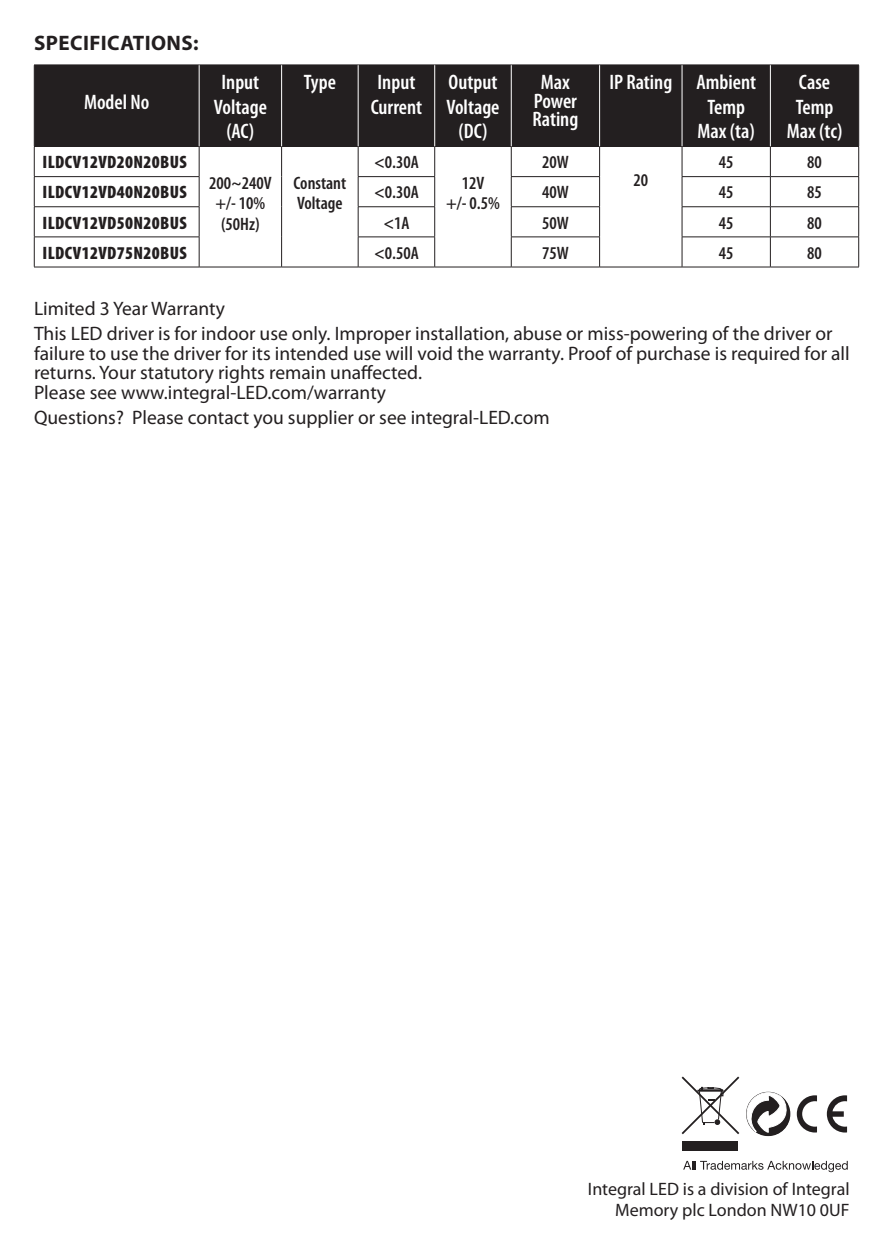
<style>
.page{position:relative;width:893px;height:1259px;background:#fff}
.page>*{position:absolute;margin:0;border:0;box-sizing:border-box;transform-origin:0 0}
.t1{font:600 condensed 21px/24.6px "Myriad Pro";color:#fff;text-align:center}
.t2{font:700 21px "Myriad Pro";letter-spacing:.02em;color:#231f20}
.t3{font:19.5px/19.5px "Myriad Pro";color:#231f20}
.t4{font:600 condensed 18px/20.4px "Myriad Pro";color:#231f20;text-align:center}
.t5{font:900 condensed 18px "Myriad Pro";letter-spacing:.02em;color:#231f20}
.t6{font:18px/21.6px "Myriad Pro";color:#231f20;text-align:right}
</style>
<div class="page">
<div style="left:35px;top:65px;width:823px;height:81px;background:#231f20"></div>
<hr style="left:34px;top:64px;width:165px;height:1px;background:#231f20">
<hr style="left:34px;top:65px;width:1px;height:81px;background:#231f20">
<hr style="left:199px;top:64px;width:83px;height:1px;background:#231f20">
<hr style="left:282px;top:64px;width:76px;height:1px;background:#231f20">
<hr style="left:358px;top:64px;width:77px;height:1px;background:#231f20">
<hr style="left:435px;top:64px;width:76px;height:1px;background:#231f20">
<hr style="left:511px;top:64px;width:89px;height:1px;background:#231f20">
<hr style="left:600px;top:64px;width:82px;height:1px;background:#231f20">
<hr style="left:682px;top:64px;width:88px;height:1px;background:#231f20">
<hr style="left:770px;top:64px;width:89px;height:1px;background:#231f20">
<hr style="left:858px;top:65px;width:1px;height:81px;background:#231f20">
<hr style="left:34px;top:146px;width:165px;height:1px;background:#231f20">
<hr style="left:199px;top:146px;width:83px;height:1px;background:#231f20">
<hr style="left:282px;top:146px;width:76px;height:1px;background:#231f20">
<hr style="left:281px;top:147px;width:1px;height:30px;background:#231f20">
<hr style="left:281px;top:177px;width:1px;height:30px;background:#231f20">
<hr style="left:281px;top:207px;width:1px;height:30px;background:#231f20">
<hr style="left:281px;top:237px;width:1px;height:30px;background:#231f20">
<hr style="left:199px;top:266px;width:83px;height:1px;background:#231f20">
<hr style="left:282px;top:266px;width:76px;height:1px;background:#231f20">
<hr style="left:358px;top:146px;width:77px;height:1px;background:#231f20">
<hr style="left:435px;top:146px;width:76px;height:1px;background:#231f20">
<hr style="left:435px;top:266px;width:76px;height:1px;background:#231f20">
<hr style="left:511px;top:146px;width:89px;height:1px;background:#231f20">
<hr style="left:600px;top:146px;width:82px;height:1px;background:#231f20">
<hr style="left:600px;top:266px;width:82px;height:1px;background:#231f20">
<hr style="left:682px;top:146px;width:88px;height:1px;background:#231f20">
<hr style="left:770px;top:146px;width:89px;height:1px;background:#231f20">
<hr style="left:34px;top:176px;width:165px;height:1px;background:#231f20">
<svg style="left:34px;top:147px;width:1px;height:59px"></svg>
<svg style="left:199px;top:147px;width:1px;height:59px"></svg>
<hr style="left:358px;top:176px;width:77px;height:1px;background:#231f20">
<svg style="left:358px;top:147px;width:1px;height:59px"></svg>
<svg style="left:434px;top:147px;width:1px;height:59px"></svg>
<hr style="left:511px;top:176px;width:89px;height:1px;background:#231f20">
<svg style="left:511px;top:147px;width:1px;height:59px"></svg>
<svg style="left:599px;top:147px;width:1px;height:59px"></svg>
<hr style="left:682px;top:176px;width:88px;height:1px;background:#231f20">
<svg style="left:681px;top:147px;width:1px;height:59px"></svg>
<hr style="left:770px;top:176px;width:89px;height:1px;background:#231f20">
<svg style="left:770px;top:147px;width:1px;height:59px"></svg>
<svg style="left:858px;top:147px;width:1px;height:59px"></svg>
<hr style="left:34px;top:206px;width:165px;height:1px;background:#231f20">
<hr style="left:34px;top:207px;width:1px;height:30px;background:#231f20">
<hr style="left:199px;top:207px;width:1px;height:30px;background:#231f20">
<hr style="left:358px;top:206px;width:77px;height:1px;background:#231f20">
<hr style="left:358px;top:207px;width:1px;height:30px;background:#231f20">
<hr style="left:434px;top:207px;width:1px;height:30px;background:#231f20">
<hr style="left:511px;top:206px;width:89px;height:1px;background:#231f20">
<hr style="left:511px;top:207px;width:1px;height:30px;background:#231f20">
<hr style="left:599px;top:207px;width:1px;height:30px;background:#231f20">
<hr style="left:682px;top:206px;width:88px;height:1px;background:#231f20">
<hr style="left:681px;top:207px;width:1px;height:30px;background:#231f20">
<hr style="left:770px;top:206px;width:89px;height:1px;background:#231f20">
<hr style="left:770px;top:207px;width:1px;height:30px;background:#231f20">
<hr style="left:858px;top:207px;width:1px;height:30px;background:#231f20">
<hr style="left:34px;top:236px;width:165px;height:1px;background:#231f20">
<hr style="left:34px;top:237px;width:1px;height:30px;background:#231f20">
<hr style="left:199px;top:237px;width:1px;height:30px;background:#231f20">
<hr style="left:34px;top:266px;width:165px;height:1px;background:#231f20">
<hr style="left:358px;top:236px;width:77px;height:1px;background:#231f20">
<hr style="left:358px;top:237px;width:1px;height:30px;background:#231f20">
<hr style="left:434px;top:237px;width:1px;height:30px;background:#231f20">
<hr style="left:358px;top:266px;width:77px;height:1px;background:#231f20">
<hr style="left:511px;top:236px;width:89px;height:1px;background:#231f20">
<hr style="left:511px;top:237px;width:1px;height:30px;background:#231f20">
<hr style="left:599px;top:237px;width:1px;height:30px;background:#231f20">
<hr style="left:511px;top:266px;width:89px;height:1px;background:#231f20">
<hr style="left:682px;top:236px;width:88px;height:1px;background:#231f20">
<hr style="left:681px;top:237px;width:1px;height:30px;background:#231f20">
<hr style="left:770px;top:236px;width:89px;height:1px;background:#231f20">
<hr style="left:770px;top:237px;width:1px;height:30px;background:#231f20">
<hr style="left:858px;top:237px;width:1px;height:30px;background:#231f20">
<hr style="left:682px;top:266px;width:88px;height:1px;background:#231f20">
<hr style="left:770px;top:266px;width:89px;height:1px;background:#231f20">
<hr style="left:199px;top:65px;width:1px;height:81px;background:#fff">
<hr style="left:281px;top:65px;width:1px;height:81px;background:#fff">
<hr style="left:358px;top:65px;width:1px;height:81px;background:#fff">
<hr style="left:434px;top:65px;width:1px;height:81px;background:#fff">
<hr style="left:511px;top:65px;width:1px;height:81px;background:#fff">
<hr style="left:599px;top:65px;width:1px;height:81px;background:#fff">
<hr style="left:681px;top:65px;width:1px;height:81px;background:#fff">
<hr style="left:770px;top:65px;width:1px;height:81px;background:#fff">
<svg style="left:683px;top:1161px;width:165px;height:11px"></svg>
<svg style="left:797px;top:1095px;width:20px;height:37px"></svg>
<svg style="left:827px;top:1095px;width:20px;height:37px"></svg>
<div style="left:683px;top:1141px;width:55px;height:9px;background:#231f20"></div>
<svg style="left:681px;top:1076px;width:110px;height:60px"></svg>
<p class="t2" style="left:34px;top:29px;width:166px">SPECIFICATIONS:</p>
<p class="t1" style="left:84px;top:89px;width:67px">Model No</p>
<p class="t5" style="left:43px;top:151px;width:146px">ILDCV12VD20N20BUS</p>
<p class="t1" style="left:214px;top:69px;width:55px">Input<br>Voltage (AC)</p>
<p class="t1" style="left:304px;top:69px;width:34px">Type</p>
<p class="t1" style="left:371px;top:69px;width:53px">Input<br>Current</p>
<p class="t1" style="left:446px;top:69px;width:55px">Output<br>Voltage (DC)</p>
<p class="t1" style="left:532px;top:72px;width:47px;line-height:18.6px">Max<br>Power<br>Rating</p>
<p class="t1" style="left:609px;top:69px;width:148px">IP Rating Ambient</p>
<p class="t1" style="left:707px;top:94px;width:39px">Temp</p>
<p class="t1" style="left:697px;top:119px;width:59px">Max (ta)</p>
<p class="t1" style="left:787px;top:69px;width:57px">Case<br>Temp<br>Max (tc)</p>
<p class="t4" style="left:374px;top:152px;width:46px">&lt;0.30A</p>
<p class="t4" style="left:542px;top:152px;width:28px">20W</p>
<p class="t4" style="left:719px;top:152px;width:16px">45</p>
<p class="t4" style="left:807px;top:152px;width:16px">80</p>
<p class="t4" style="left:633px;top:170px;width:16px">20</p>
<p class="t4" style="left:209px;top:172px;width:64px">200~240V +/- 10% (50Hz)</p>
<p class="t4" style="left:294px;top:172px;width:54px;text-align:left">Constant<br>Voltage</p>
<p class="t4" style="left:446px;top:172px;width:55px">12V<br>+/- 0.5%</p>
<p class="t5" style="left:43px;top:181px;width:146px">ILDCV12VD40N20BUS</p>
<p class="t4" style="left:374px;top:182px;width:46px">&lt;0.30A</p>
<p class="t4" style="left:542px;top:182px;width:28px">40W</p>
<p class="t4" style="left:719px;top:182px;width:16px">45</p>
<p class="t4" style="left:807px;top:182px;width:16px">85</p>
<p class="t5" style="left:43px;top:211px;width:146px">ILDCV12VD50N20BUS</p>
<p class="t4" style="left:383px;top:212px;width:28px">&lt;1A</p>
<p class="t4" style="left:542px;top:212px;width:28px">50W</p>
<p class="t4" style="left:719px;top:212px;width:16px">45</p>
<p class="t4" style="left:807px;top:212px;width:16px">80</p>
<p class="t5" style="left:43px;top:241px;width:146px">ILDCV12VD75N20BUS</p>
<p class="t4" style="left:374px;top:242px;width:46px">&lt;0.50A</p>
<p class="t4" style="left:542px;top:242px;width:28px">75W</p>
<p class="t4" style="left:719px;top:242px;width:16px">45</p>
<p class="t4" style="left:807px;top:242px;width:16px">80</p>
<p class="t3" style="left:34px;top:295px;width:800px;line-height:25.5px">Limited 3 Year Warranty<br>This LED driver is for indoor use only. Improper installation, abuse or miss-powering of the driver or</p>
<p class="t3" style="left:34px;top:343px;width:817px">failure to use the driver for its intended use will void the warranty. Proof of purchase is required for all returns. Your statutory rights remain unaffected.<br>Please see www.integral-LED.com/warranty</p>
<p class="t3" style="left:34px;top:407px;width:517px">Questions? Please contact you supplier or see integral-LED.com</p>
<p class="t6" style="left:588px;top:1177px;width:263px">Integral LED is a division of Integral<br>Memory plc London NW10 0UF</p>
</div>
